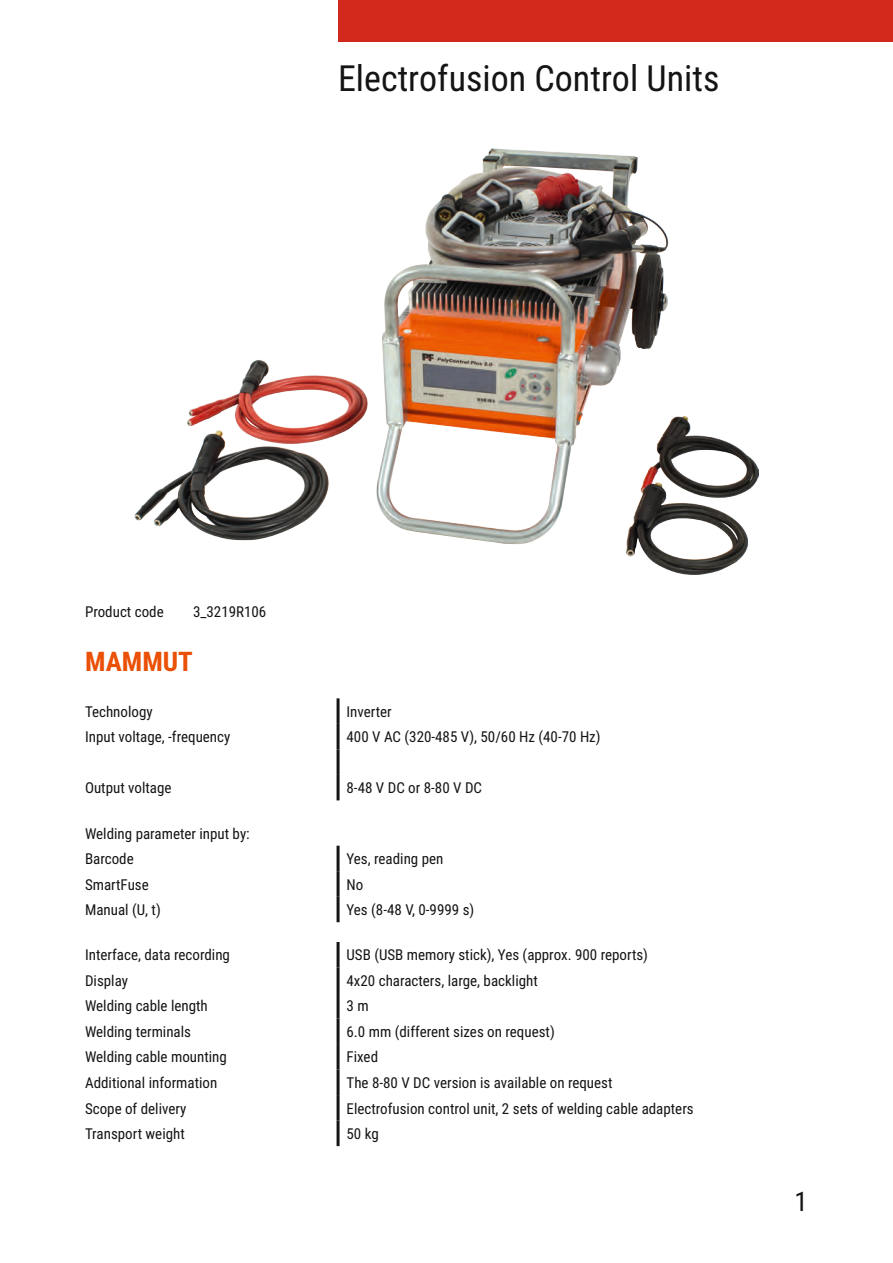
<style>
.page{position:relative;width:893px;height:1263px;background:#fff}
.page>*{position:absolute;margin:0;border:0;box-sizing:border-box;transform-origin:0 0}
.t1{font:36px "Roboto Condensed";color:#131413}
.t2{font:700 27px "Roboto Condensed";color:#ea5006}
.t3{font:27px "Roboto Condensed";color:#131413}
.t4{font:15px/25.5px "Roboto Condensed";color:#131413}
</style>
<div class="page">
<hr style="left:337px;top:698px;width:3px;height:26px;background:#131413">
<hr style="left:337px;top:724px;width:3px;height:25px;background:#131413">
<hr style="left:337px;top:749px;width:3px;height:26px;background:#131413">
<hr style="left:337px;top:775px;width:3px;height:25px;background:#131413">
<hr style="left:337px;top:846px;width:3px;height:25px;background:#131413">
<hr style="left:337px;top:871px;width:3px;height:26px;background:#131413">
<hr style="left:337px;top:897px;width:3px;height:25px;background:#131413">
<hr style="left:337px;top:942px;width:3px;height:25px;background:#131413">
<hr style="left:337px;top:967px;width:3px;height:26px;background:#131413">
<hr style="left:337px;top:993px;width:3px;height:25px;background:#131413">
<hr style="left:337px;top:1018px;width:3px;height:26px;background:#131413">
<hr style="left:337px;top:1044px;width:3px;height:25px;background:#131413">
<hr style="left:337px;top:1069px;width:3px;height:26px;background:#131413">
<hr style="left:337px;top:1095px;width:3px;height:25px;background:#131413">
<hr style="left:337px;top:1120px;width:3px;height:26px;background:#131413">
<img style="left:135px;top:149px;width:623px;height:425px">
<div style="left:338px;top:0;width:555px;height:41px;background:#d2291c"></div>
<h1 class="t1" style="left:338px;top:53px;width:383px">Electrofusion Control Units</h1>
<p class="t4" style="left:85px;top:599px;width:80px">Product code</p>
<p class="t4" style="left:193px;top:599px;width:75px">3_3219R106</p>
<h2 class="t2" style="left:85px;top:643px;width:109px">MAMMUT</h2>
<p class="t4" style="left:85px;top:698px;width:69px">Technology</p>
<p class="t4" style="left:347px;top:698px;width:47px">Inverter</p>
<p class="t4" style="left:85px;top:724px;width:147px">Input voltage, -frequency</p>
<p class="t4" style="left:347px;top:724px;width:256px">400 V AC (320-485 V), 50/60 Hz (40-70 Hz)</p>
<p class="t4" style="left:85px;top:775px;width:88px">Output voltage</p>
<p class="t4" style="left:347px;top:775px;width:137px">8-48 V DC or 8-80 V DC</p>
<p class="t4" style="left:85px;top:820px;width:166px">Welding parameter input by:<br>Barcode</p>
<p class="t4" style="left:347px;top:845px;width:98px">Yes, reading pen</p>
<p class="t4" style="left:85px;top:871px;width:65px">SmartFuse</p>
<p class="t4" style="left:347px;top:871px;width:18px">No</p>
<p class="t4" style="left:85px;top:896px;width:77px">Manual (U, t)</p>
<p class="t4" style="left:347px;top:896px;width:129px">Yes (8-48 V, 0-9999 s)</p>
<p class="t4" style="left:85px;top:942px;width:146px">Interface, data recording</p>
<p class="t4" style="left:347px;top:942px;width:303px">USB (USB memory stick), Yes (approx. 900 reports)</p>
<p class="t4" style="left:85px;top:967px;width:44px">Display</p>
<p class="t4" style="left:347px;top:967px;width:193px">4x20 characters, large, backlight</p>
<p class="t4" style="left:85px;top:993px;width:124px">Welding cable length</p>
<p class="t4" style="left:347px;top:993px;width:24px">3 m</p>
<p class="t4" style="left:85px;top:1018px;width:108px">Welding terminals</p>
<p class="t4" style="left:347px;top:1018px;width:210px">6.0 mm (different sizes on request)</p>
<p class="t4" style="left:85px;top:1044px;width:143px">Welding cable mounting</p>
<p class="t4" style="left:347px;top:1044px;width:33px">Fixed</p>
<p class="t4" style="left:85px;top:1069px;width:134px">Additional information</p>
<p class="t4" style="left:347px;top:1069px;width:267px">The 8-80 V DC version is available on request</p>
<p class="t4" style="left:85px;top:1095px;width:103px">Scope of delivery</p>
<p class="t4" style="left:347px;top:1095px;width:349px">Electrofusion control unit, 2 sets of welding cable adapters</p>
<p class="t4" style="left:85px;top:1120px;width:101px">Transport weight</p>
<p class="t4" style="left:347px;top:1120px;width:34px">50 kg</p>
<h2 class="t3" style="left:795px;top:1182px;width:15px">1</h2>
</div>
